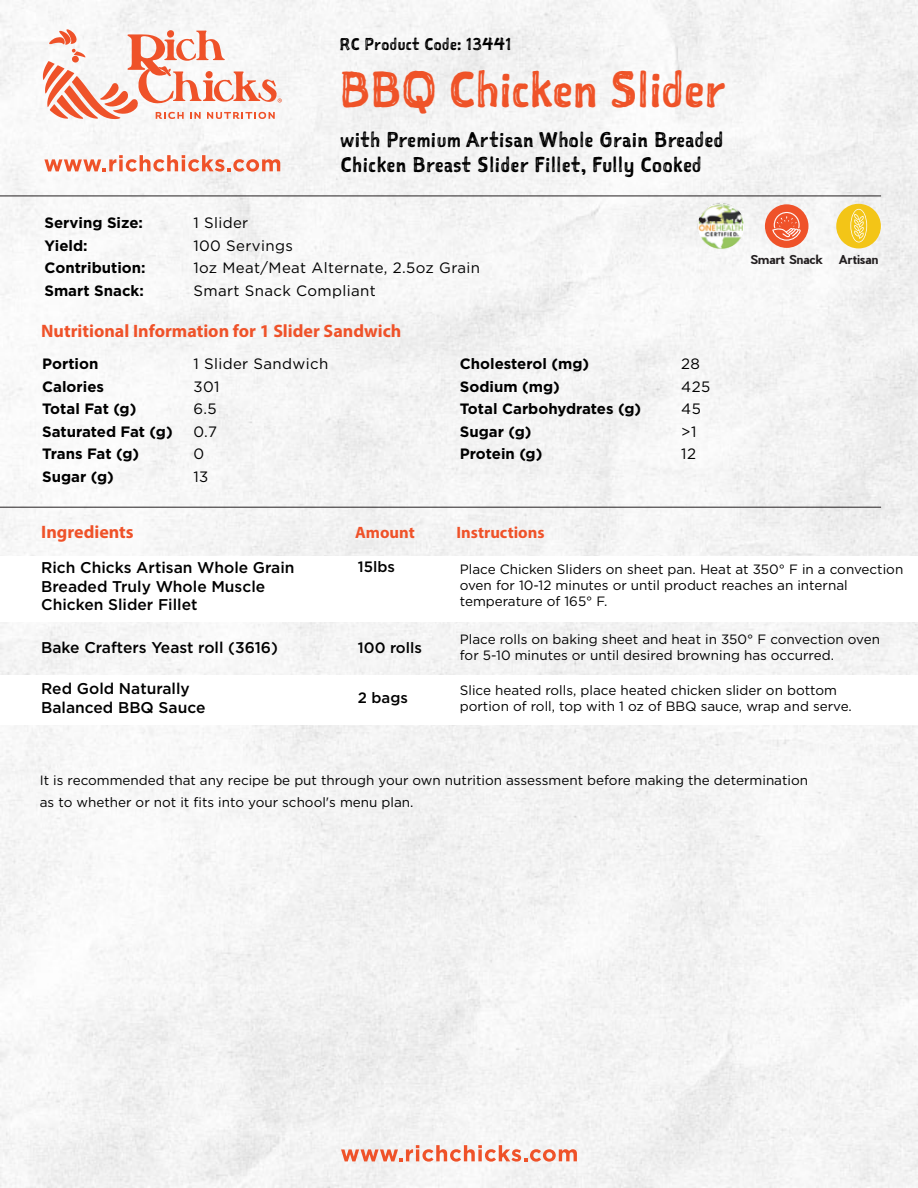
<style>
.page{position:relative;width:918px;height:1188px;background:#f5f5f5}
.page>*{position:absolute;margin:0;border:0;box-sizing:border-box;transform-origin:0 0}
.t1{font:48.3px "Sketchnote Square";color:#ef5328}
.t2{font:20.4px/24.5px "Sketchnote Square";letter-spacing:.025em;color:#000}
.t3{font:700 18px "Myriad Pro";color:#ef5229}
.t4{font:700 16.5px "Myriad Pro";color:#ef5229}
.t5{font:16.2px "Sketchnote Square";letter-spacing:.025em;color:#000}
.t6{font:500 15.6px/18.8px "Gotham";color:#000}
.t7{font:700 15px/22.5px "Gotham";color:#000}
.t8{font:15px/22.5px "Gotham";letter-spacing:.025em;color:#000}
.t9{font:500 15px "Gotham";color:#000}
.t10{font:13.5px/16.2px "Gotham";color:#000}
.t11{font:700 12px "Pier Sans";color:#231f20}
</style>
<div class="page">
<div style="left:0;top:556px;width:918px;height:66px;background:#fff"></div>
<div style="left:0;top:675px;width:918px;height:50px;background:#fff"></div>
<svg style="left:43px;top:28px;width:239px;height:91px"></svg>
<svg style="left:44px;top:155px;width:236px;height:17px"></svg>
<svg style="left:341px;top:1145px;width:236px;height:17px"></svg>
<hr style="left:0;top:196px;width:881px;height:1px;background:#231f20">
<hr style="left:0;top:507px;width:881px;height:1px;background:#231f20">
<div style="left:765px;top:204px;width:43px;height:44px;background:#ef5229;border-radius:50%"></div>
<svg style="left:772px;top:212px;width:29px;height:29px"></svg>
<div style="left:836px;top:204px;width:45px;height:44px;background:#f3c517;border-radius:50%"></div>
<svg style="left:850px;top:209px;width:17px;height:33px"></svg>
<img style="left:698px;top:202px;width:46px;height:47px;border-radius:23px">
<p class="t5" style="left:340px;top:34px;width:174px">RC Product Code: 13441</p>
<h1 class="t1" style="left:339px;top:57px;width:387px">BBQ Chicken Slider</h1>
<h2 class="t2" style="left:341px;top:127px;width:384px">with Premium Artisan Whole Grain Breaded<br>Chicken Breast Slider Fillet, Fully Cooked</h2>
<p class="t7" style="left:44px;top:212px;width:103px">Serving Size:<br>Yield:<br>Contribution:<br>Smart Snack:</p>
<p class="t8" style="left:193px;top:211px;width:288px">1 Slider<br>100 Servings<br>1oz Meat/Meat Alternate, 2.5oz Grain<br>Smart Snack Compliant</p>
<h3 class="t3" style="left:41px;top:320px;width:362px">Nutritional Information for 1 Slider Sandwich</h3>
<p class="t7" style="left:42px;top:353px;width:132px">Portion<br>Calories<br>Total Fat (g)<br>Saturated Fat (g)<br>Trans Fat (g)<br>Sugar (g)</p>
<p class="t8" style="left:193px;top:352px;width:136px">1 Slider Sandwich<br>301<br>6.5<br>0.7<br>0<br>13</p>
<p class="t7" style="left:460px;top:353px;width:183px">Cholesterol (mg)<br>Sodium (mg)<br>Total Carbohydrates (g)<br>Sugar (g)<br>Protein (g)</p>
<p class="t8" style="left:681px;top:352px;width:30px">28<br>425<br>45 &gt;1<br>12</p>
<p class="t11" style="left:751px;top:251px;width:74px">Smart Snack</p>
<p class="t11" style="left:839px;top:251px;width:41px">Artisan</p>
<h3 class="t3" style="left:41px;top:520px;width:94px">Ingredients</h3>
<p class="t4" style="left:355px;top:522px;width:61px">Amount</p>
<p class="t4" style="left:457px;top:522px;width:90px">Instructions</p>
<p class="t6" style="left:41px;top:558px;width:255px">Rich Chicks Artisan Whole Grain<br>Breaded Truly Whole Muscle<br>Chicken Slider Fillet</p>
<p class="t10" style="left:460px;top:561px;width:445px">Place Chicken Sliders on sheet pan. Heat at 350° F in a convection oven for 10-12 minutes or until product reaches an internal temperature of 165° F.</p>
<p class="t9" style="left:358px;top:557px;width:39px">15lbs</p>
<p class="t6" style="left:41px;top:638px;width:238px">Bake Crafters Yeast roll (3616)</p>
<p class="t9" style="left:358px;top:637px;width:66px">100 rolls</p>
<p class="t9" style="left:358px;top:688px;width:52px">2 bags</p>
<p class="t6" style="left:41px;top:679px;width:166px">Red Gold Naturally<br>Balanced BBQ Sauce</p>
<p class="t10" style="left:460px;top:631px;width:422px">Place rolls on baking sheet and heat in 350° F convection oven for 5-10 minutes or until desired browning has occurred.</p>
<p class="t10" style="left:460px;top:682px;width:394px">Slice heated rolls, place heated chicken slider on bottom portion of roll, top with 1 oz of BBQ sauce, wrap and serve.</p>
<p class="t10" style="left:40px;top:769px;width:770px;line-height:21.5px">It is recommended that any recipe be put through your own nutrition assessment before making the determination as to whether or not it fits into your school's menu plan.</p>
</div>
